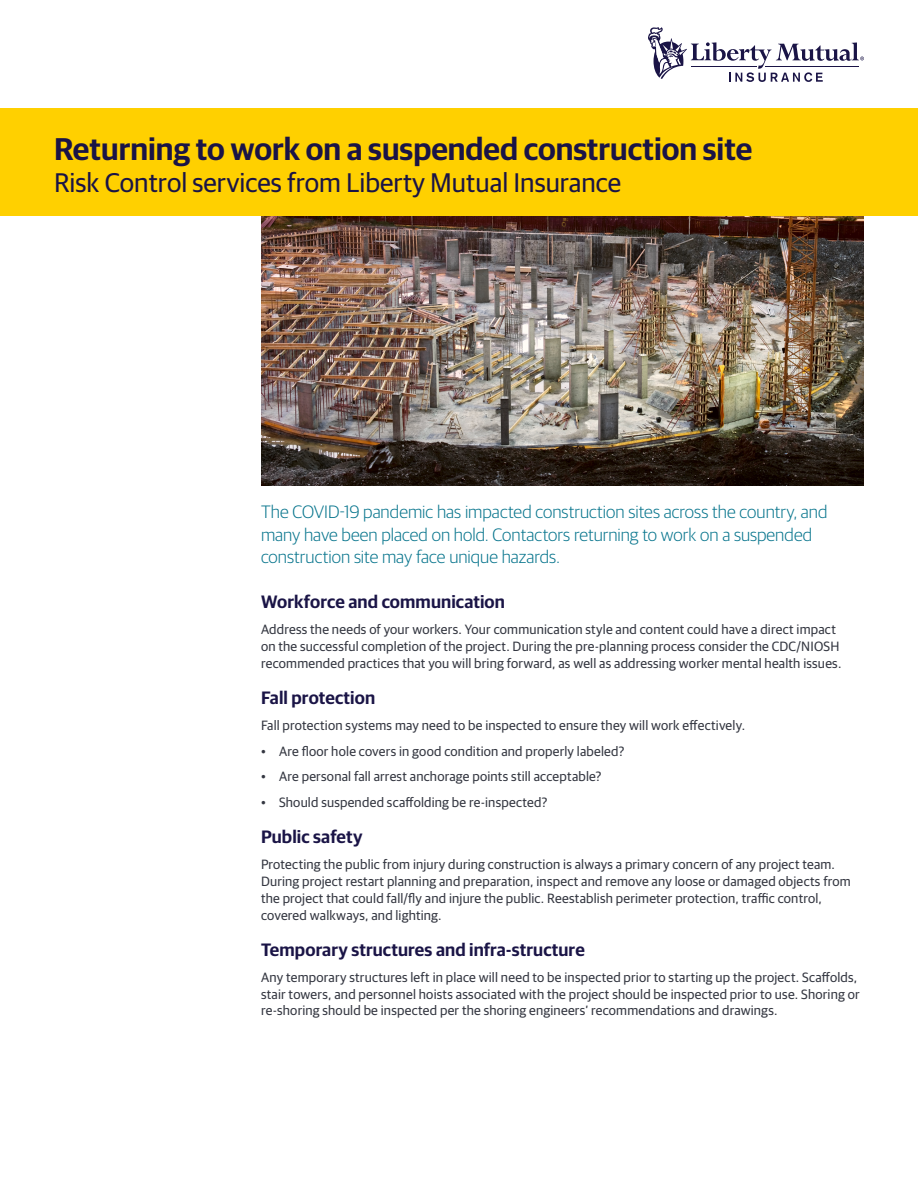
<style>
.page{position:relative;width:918px;height:1188px;background:#fff}
.page>*{position:absolute;margin:0;border:0;box-sizing:border-box;transform-origin:0 0}
.t1{font:600 31.5px "Guardian Sans";color:#1a1446}
.t2{font:27px "Guardian Sans";color:#1a1446}
.t3{font:300 18px/22.5px "Guardian Sans";color:#06748c}
.t4{font:600 18px "Guardian Sans";letter-spacing:.005em;color:#1a1446}
.t5{font:13.5px/16.8px "Guardian Sans";letter-spacing:.015em;color:#343741}
</style>
<div class="page">
<svg style="left:648px;top:27px;width:216px;height:55px"></svg>
<img style="left:261px;top:216px;width:603px;height:270px">
<div style="left:0;top:108px;width:918px;height:108px;background:#ffd000"></div>
<h1 class="t1" style="left:54px;top:126px;width:700px">Returning to work on a suspended construction site</h1>
<h2 class="t2" style="left:54px;top:164px;width:569px">Risk Control services from Liberty Mutual Insurance</h2>
<h3 class="t3" style="left:261px;top:500px;width:568px">The COVID-19 pandemic has impacted construction sites across the country, and many have been placed on hold. Contactors returning to work on a suspended construction site may face unique hazards.</h3>
<h3 class="t4" style="left:261px;top:589px;width:245px">Workforce and communication</h3>
<p class="t5" style="left:261px;top:620px;width:582px">Address the needs of your workers. Your communication style and content could have a direct impact on the successful completion of the project. During the pre-planning process consider the CDC/NIOSH recommended practices that you will bring forward, as well as addressing worker mental health issues.</p>
<h3 class="t4" style="left:261px;top:684px;width:116px">Fall protection</h3>
<p class="t5" style="left:261px;top:716px;width:486px">Fall protection systems may need to be inspected to ensure they will work effectively.</p>
<p class="t5" style="left:261px;top:741px;width:365px">• Are floor hole covers in good condition and properly labeled?</p>
<p class="t5" style="left:261px;top:767px;width:342px">• Are personal fall arrest anchorage points still acceptable?</p>
<p class="t5" style="left:261px;top:793px;width:288px">• Should suspended scaffolding be re-inspected?</p>
<h3 class="t4" style="left:261px;top:824px;width:103px">Public safety</h3>
<p class="t5" style="left:261px;top:855px;width:591px">Protecting the public from injury during construction is always a primary concern of any project team.<br>During project restart planning and preparation, inspect and remove any loose or damaged objects from the project that could fall/fly and injure the public. Reestablish perimeter protection, traffic control, covered walkways, and lighting.</p>
<h3 class="t4" style="left:261px;top:936px;width:325px">Temporary structures and infra-structure</h3>
<p class="t5" style="left:261px;top:968px;width:600px">Any temporary structures left in place will need to be inspected prior to starting up the project. Scaffolds, stair towers, and personnel hoists associated with the project should be inspected prior to use. Shoring or re-shoring should be inspected per the shoring engineers’ recommendations and drawings.</p>
</div>
